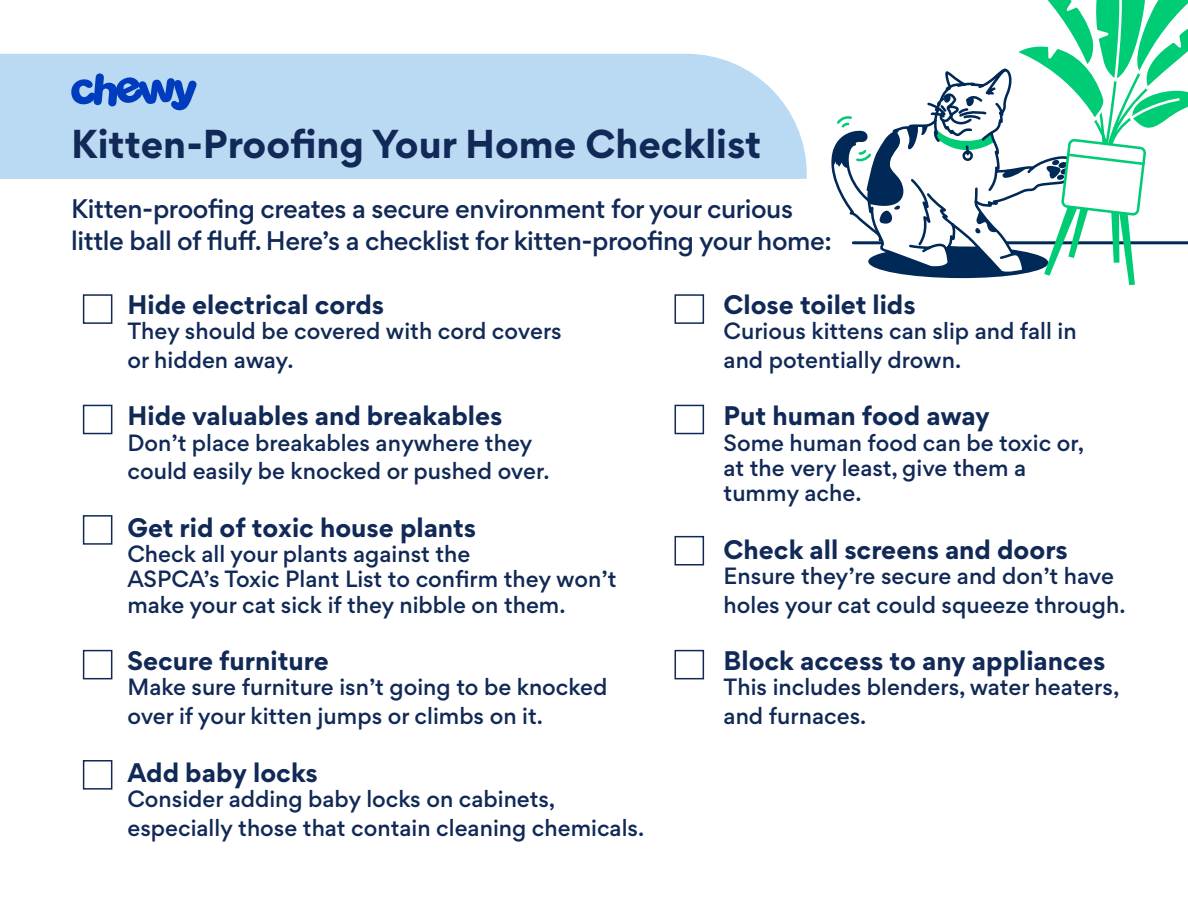
<style>
.page{position:relative;width:1188px;height:918px;background:#fff}
.page>*{position:absolute;margin:0;border:0;box-sizing:border-box;transform-origin:0 0}
.t1{font:700 36px "Gordita";color:#112956}
.t2{font:700 24px "Gordita";color:#112956}
.t3{font:500 24px/31.5px "Gordita";letter-spacing:-.015em;color:#112956}
.t4{font:500 21px/28.8px "Gordita";color:#112956}
</style>
<div class="page">
<div style="left:0;top:54px;width:807px;height:125px;background:#bad9f2"></div>
<svg style="left:70px;top:73px;width:127px;height:39px;background:#6692da"></svg>
<svg style="left:831px;top:0;width:357px;height:286px"></svg>
<div style="left:83px;top:294px;width:29px;height:30px;border:2px solid #112956"></div>
<div style="left:675px;top:294px;width:29px;height:30px;border:2px solid #112956"></div>
<div style="left:675px;top:405px;width:29px;height:29px;border:2px solid #112956"></div>
<div style="left:675px;top:536px;width:29px;height:30px;border:2px solid #112956"></div>
<div style="left:675px;top:650px;width:29px;height:29px;border:2px solid #112956"></div>
<div style="left:83px;top:405px;width:29px;height:29px;border:2px solid #112956"></div>
<div style="left:83px;top:515px;width:29px;height:30px;border:2px solid #112956"></div>
<div style="left:83px;top:650px;width:29px;height:29px;border:2px solid #112956"></div>
<div style="left:83px;top:760px;width:29px;height:30px;border:2px solid #112956"></div>
<p class="t1" style="left:71px;top:115px;width:692px">Kitten-Proofing Your Home Checklist</p>
<p class="t3" style="left:71px;top:193px;width:762px">Kitten-proofing creates a secure environment for your curious little ball of fluff. Here’s a checklist for kitten-proofing your home:</p>
<p class="t2" style="left:127px;top:285px;width:258px">Hide electrical cords</p>
<p class="t4" style="left:127px;top:317px;width:436px">They should be covered with cord covers or hidden away.</p>
<p class="t2" style="left:127px;top:397px;width:376px">Hide valuables and breakables</p>
<p class="t4" style="left:127px;top:428px;width:406px">Don’t place breakables anywhere they</p>
<p class="t4" style="left:127px;top:457px;width:424px">could easily be knocked or pushed over.</p>
<p class="t2" style="left:127px;top:509px;width:350px">Get rid of toxic house plants</p>
<p class="t4" style="left:127px;top:542px;width:490px;line-height:25.2px">Check all your plants against the<br>ASPCA’s Toxic Plant List to confirm they won’t make your cat sick if they nibble on them.</p>
<p class="t2" style="left:127px;top:642px;width:203px">Secure furniture</p>
<p class="t4" style="left:127px;top:673px;width:481px">Make sure furniture isn’t going to be knocked over if your kitten jumps or climbs on it.</p>
<p class="t2" style="left:127px;top:753px;width:192px">Add baby locks</p>
<p class="t4" style="left:127px;top:785px;width:518px">Consider adding baby locks on cabinets, especially those that contain cleaning chemicals.</p>
<p class="t2" style="left:724px;top:285px;width:194px">Close toilet lids</p>
<p class="t4" style="left:724px;top:317px;width:355px">Curious kittens can slip and fall in and potentially drown.</p>
<p class="t2" style="left:724px;top:397px;width:268px">Put human food away</p>
<p class="t4" style="left:724px;top:430px;width:362px;line-height:25.2px">Some human food can be toxic or, at the very least, give them a tummy ache.</p>
<p class="t2" style="left:724px;top:530px;width:346px">Check all screens and doors</p>
<p class="t4" style="left:724px;top:561px;width:403px">Ensure they’re secure and don’t have holes your cat could squeeze through.</p>
<p class="t2" style="left:724px;top:642px;width:383px">Block access to any appliances</p>
<p class="t4" style="left:724px;top:673px;width:397px">This includes blenders, water heaters, and furnaces.</p>
</div>
